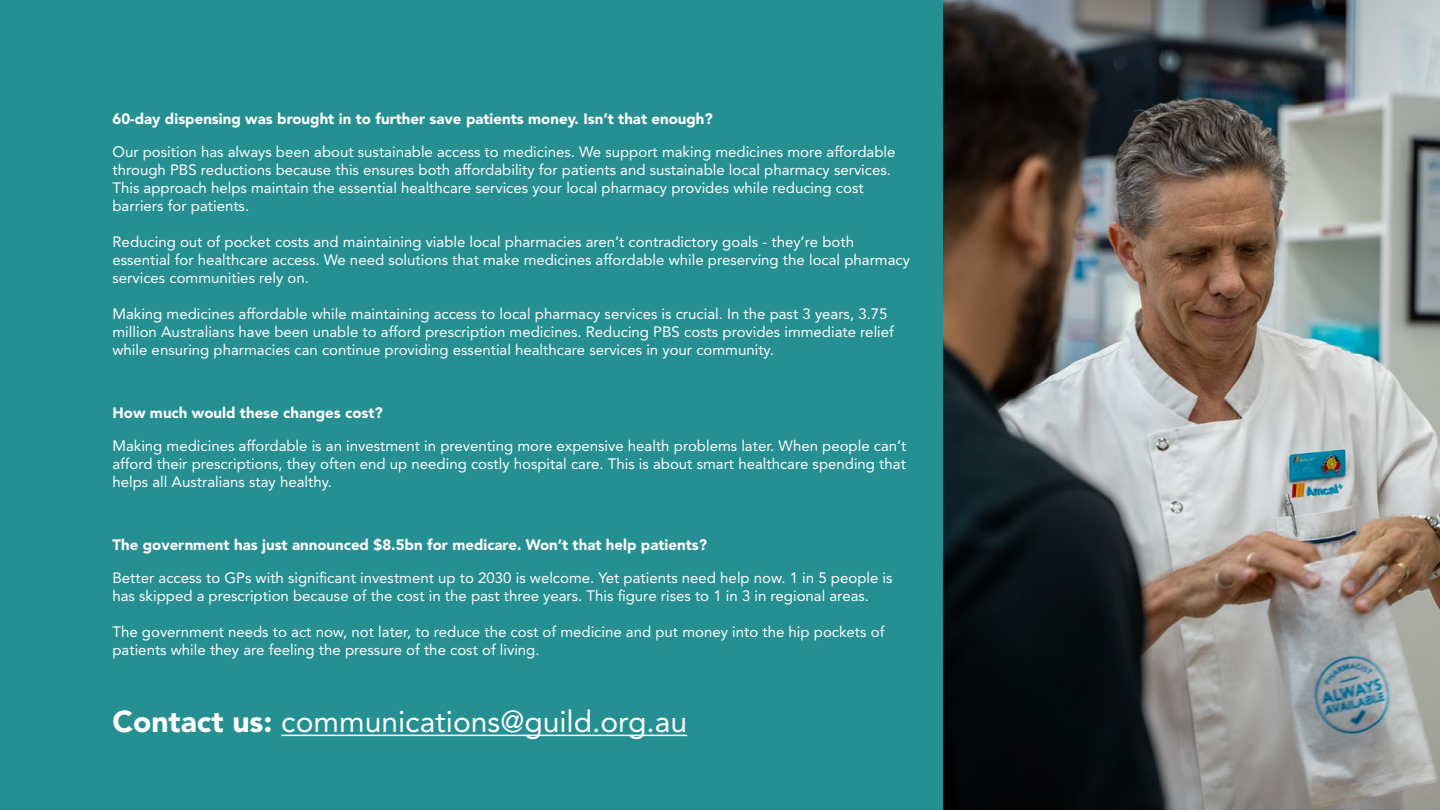
<style>
.page{position:relative;width:1440px;height:810px;background:#258f92}
.page>*{position:absolute;margin:0;border:0;box-sizing:border-box;transform-origin:0 0}
.t1{font:30px "Avenir LT Std";color:#fff}
.t2{font:15px/18px "Avenir LT Std";color:#fff}
.t3{font:900 15px "Avenir LT Std";color:#fff}
.s1{font-weight:900}
</style>
<div class="page">
<hr style="left:281px;top:735px;width:406px;height:1px;background:#fff">
<img style="left:944px;top:0;width:496px;height:810px">
<p class="t3" style="left:112px;top:110px;width:602px">60-day dispensing was brought in to further save patients money. Isn’t that enough?</p>
<p class="t2" style="left:112px;top:143px;width:785px">Our position has always been about sustainable access to medicines. We support making medicines more affordable through PBS reductions because this ensures both affordability for patients and sustainable local pharmacy services.<br>This approach helps maintain the essential healthcare services your local pharmacy provides while reducing cost barriers for patients.</p>
<p class="t2" style="left:112px;top:233px;width:799px">Reducing out of pocket costs and maintaining viable local pharmacies aren’t contradictory goals - they’re both essential for healthcare access. We need solutions that make medicines affordable while preserving the local pharmacy services communities rely on.</p>
<p class="t2" style="left:112px;top:305px;width:783px">Making medicines affordable while maintaining access to local pharmacy services is crucial. In the past 3 years, 3.75 million Australians have been unable to afford prescription medicines. Reducing PBS costs provides immediate relief while ensuring pharmacies can continue providing essential healthcare services in your community.</p>
<p class="t3" style="left:112px;top:404px;width:272px">How much would these changes cost?</p>
<p class="t2" style="left:112px;top:437px;width:795px;text-align:justify">Making medicines affordable is an investment in preventing more expensive health problems later. When people can’t afford their prescriptions, they often end up needing costly hospital care. This is about smart healthcare spending that helps all Australians stay healthy.</p>
<p class="t3" style="left:112px;top:536px;width:596px">The government has just announced $8.5bn for medicare. Won’t that help patients?</p>
<p class="t2" style="left:112px;top:569px;width:782px">Better access to GPs with significant investment up to 2030 is welcome. Yet patients need help now. 1 in 5 people is has skipped a prescription because of the cost in the past three years. This figure rises to 1 in 3 in regional areas.</p>
<p class="t2" style="left:112px;top:623px;width:773px">The government needs to act now, not later, to reduce the cost of medicine and put money into the hip pockets of patients while they are feeling the pressure of the cost of living.</p>
<h1 class="t1" style="left:112px;top:705px;width:576px"><span class="s1">Contact us:</span> communications@guild.org.au</h1>
</div>
